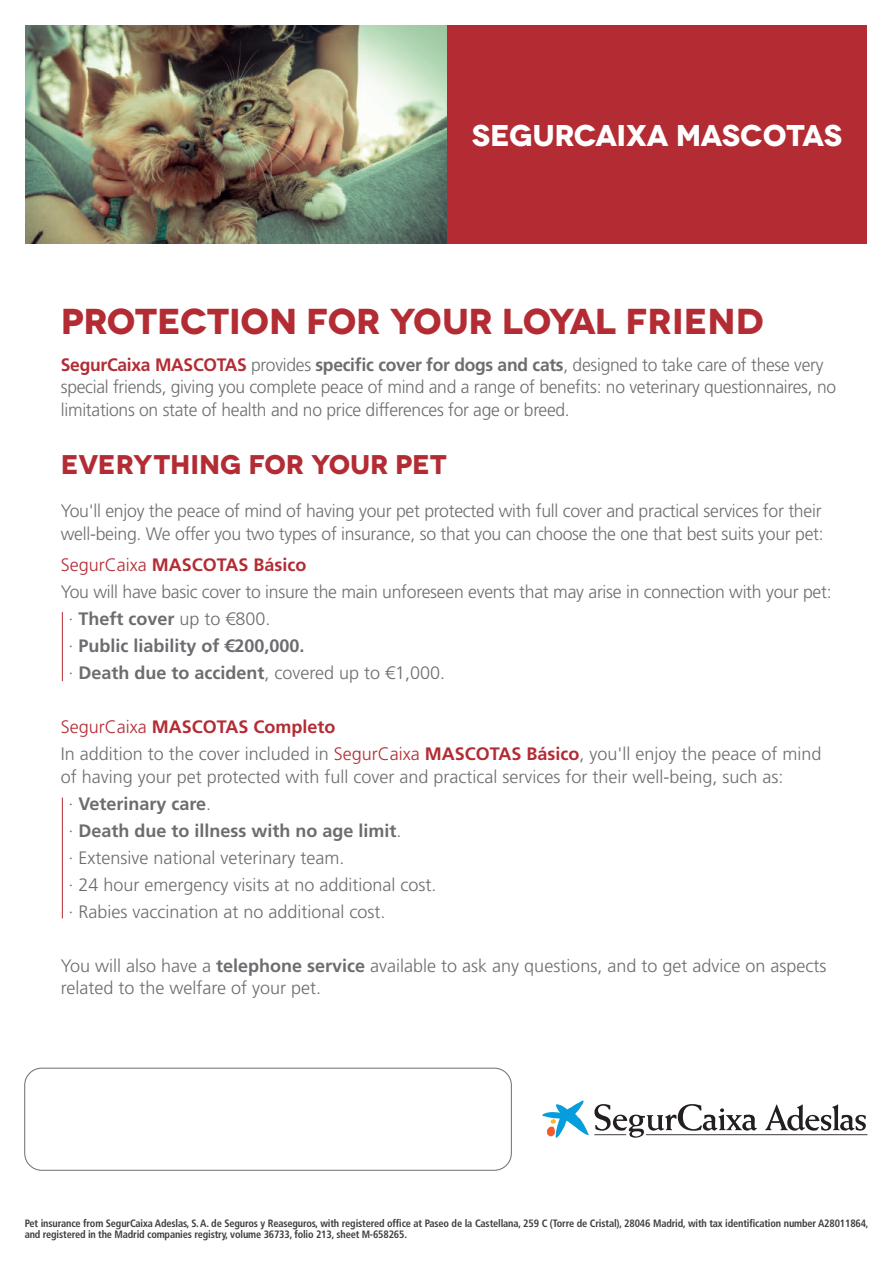
<style>
.page{position:relative;width:893px;height:1263px;background:#fff}
.page>*{position:absolute;margin:0;border:0;box-sizing:border-box;transform-origin:0 0}
.t1{font:700 36px "Novecentowide";letter-spacing:-.01em;color:#b32c34}
.t2{font:700 30px "Novecentowide";letter-spacing:-.02em;color:#fff}
.t3{font:700 27px "Novecentowide";letter-spacing:-.005em;color:#b32c34}
.t4{font:300 18px/27px "Frutiger LT Std";letter-spacing:-.015em;color:#6c6d70}
.t5{font:700 18px "Frutiger LT Std";color:#6c6d70}
.t6{font:700 18px "Frutiger LT Std";color:#b32c34}
.t7{font:700 condensed 10.65px/10.6px "Frutiger LT Std";letter-spacing:-.015em;color:#3e3e3f}
.s1{font-weight:700;color:#b32c34}
.s2{font-weight:700}
.s3{font-weight:300}
.s4{color:#b32c34}
</style>
<div class="page">
<div style="left:446px;top:26px;width:421px;height:218px;background:#b32c34"></div>
<img style="left:26px;top:26px;width:420px;height:218px">
<svg style="left:542px;top:1100px;width:325px;height:38px"></svg>
<div style="left:24px;top:1068px;width:488px;height:103px;border:1px solid #6c6d70;border-radius:17px"></div>
<hr style="left:62px;top:612px;width:1px;height:69px;background:#b32c34">
<hr style="left:62px;top:797px;width:1px;height:121px;background:#b32c34">
<h2 class="t2" style="left:472px;top:116px;width:372px">SEGURCAIXA MASCOTAS</h2>
<h1 class="t1" style="left:61px;top:298px;width:704px">PROTECTION FOR YOUR LOYAL FRIEND</h1>
<p class="t4" style="left:61px;top:353px;width:777px;line-height:22.5px"><span class="s1">SegurCaixa MASCOTAS</span> provides <span class="s2">specific cover for dogs and cats</span>, designed to take care of these very special friends, giving you complete peace of mind and a range of benefits: no veterinary questionnaires, no limitations on state of health and no price differences for age or breed.</p>
<h3 class="t3" style="left:61px;top:448px;width:387px">EVERYTHING FOR YOUR PET</h3>
<p class="t4" style="left:61px;top:500px;width:764px;line-height:22.5px">You'll enjoy the peace of mind of having your pet protected with full cover and practical services for their well-being. We offer you two types of insurance, so that you can choose the one that best suits your pet:</p>
<p class="t6" style="left:61px;top:554px;width:247px"><span class="s3">SegurCaixa</span> MASCOTAS Básico</p>
<p class="t4" style="left:61px;top:579px;width:772px">You will have basic cover to insure the main unforeseen events that may arise in connection with your pet:</p>
<p class="t4" style="left:68px;top:606px;width:204px">· <span class="s2">Theft cover</span> up to €800.</p>
<p class="t5" style="left:68px;top:635px;width:238px"><span class="s3">·</span> Public liability of €200,000.</p>
<p class="t4" style="left:68px;top:660px;width:378px">· <span class="s2">Death due to accident</span>, covered up to €1,000.</p>
<p class="t4" style="left:61px;top:714px;width:762px"><span class="s4">SegurCaixa</span> <span class="s1">MASCOTAS Completo<br></span>In addition to the cover included in <span class="s4">SegurCaixa</span> <span class="s1">MASCOTAS Básico</span>, you'll enjoy the peace of mind</p>
<p class="t4" style="left:68px;top:763px;width:717px;text-indent:-8px">of having your pet protected with full cover and practical services for their well-being, such as: · <span class="s2">Veterinary care</span>.<br>· <span class="s2">Death due to illness with no age limit</span>.<br>· Extensive national veterinary team.<br>· 24 hour emergency visits at no additional cost.<br>· Rabies vaccination at no additional cost.</p>
<p class="t4" style="left:61px;top:954px;width:767px;line-height:22.5px">You will also have a <span class="s2">telephone service</span> available to ask any questions, and to get advice on aspects related to the welfare of your pet.</p>
<p class="t7" style="left:25px;top:1218px;width:845px">Pet insurance from SegurCaixa Adeslas, S. A. de Seguros y Reaseguros, with registered office at Paseo de la Castellana, 259 C (Torre de Cristal), 28046 Madrid, with tax identification number A28011864, and registered in the Madrid companies registry, volume 36733, folio 213, sheet M-658265.</p>
</div>
